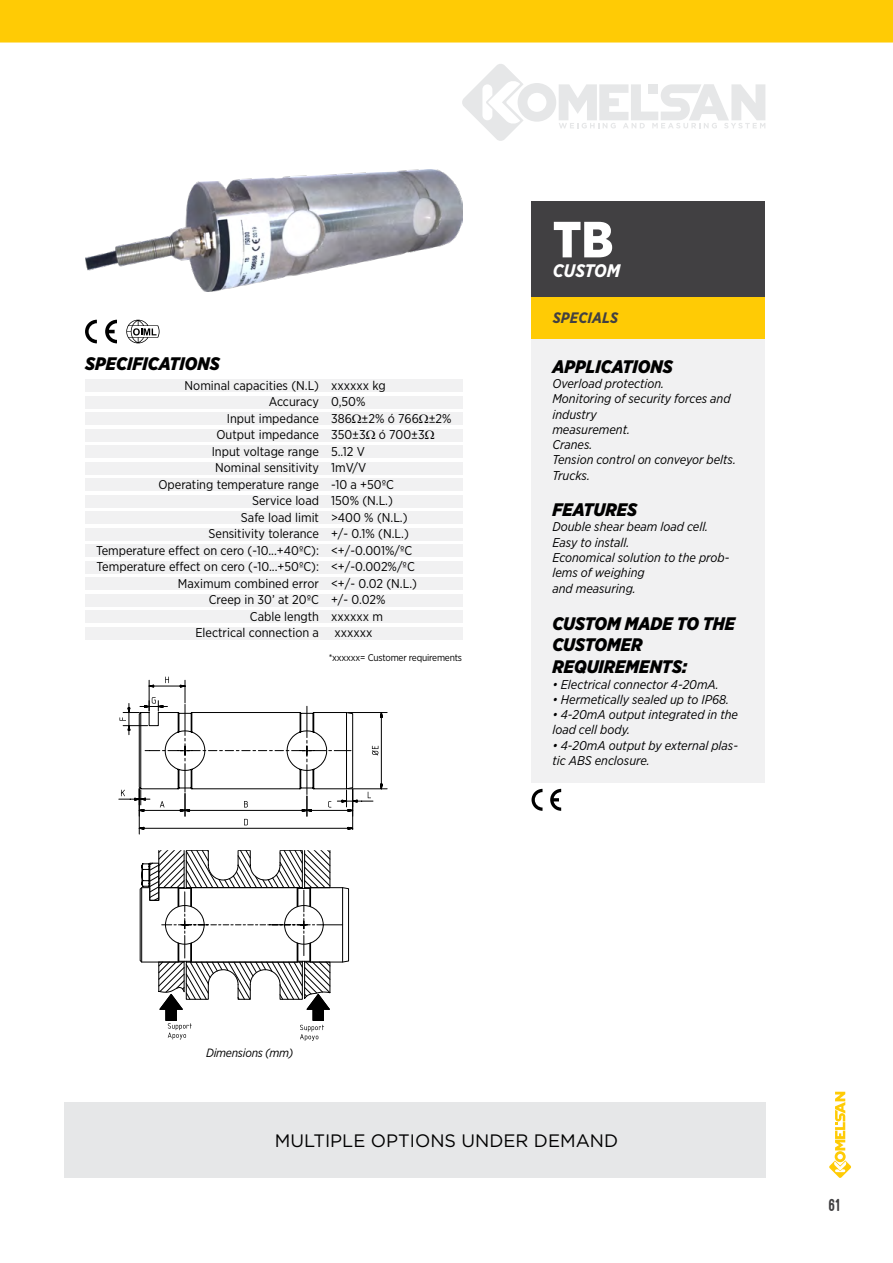
<style>
.page{position:relative;width:893px;height:1263px;background:#fff}
.page>*{position:absolute;margin:0;border:0;box-sizing:border-box;transform-origin:0 0}
.t1{font:900 50.85px "Gotham Narrow";color:#fff}
.t2{font:italic 900 18.15px/21.8px "Gotham Narrow";color:#000}
.t3{font:italic 700 18.15px "Gotham Narrow";letter-spacing:-.005em;color:#fff}
.t4{font:18px "Gotham";color:#000}
.t5{font:800 18px "Ostrich Sans";color:#414042}
.t6{font:italic 700 15.15px "Gotham Narrow";color:#414042}
.t7{font:12.75px "Gotham Narrow";color:#000}
.t8{font:italic 12.75px/15.3px "Gotham Narrow";color:#000}
.t9{font:italic 12px "Gotham Narrow";letter-spacing:-.02em;color:#000}
.t10{font:9.75px "Gotham Narrow";letter-spacing:-.02em;color:#000}
</style>
<div class="page">
<div style="left:531px;top:201px;width:234px;height:96px;background:#414042"></div>
<div style="left:531px;top:297px;width:234px;height:42px;background:#ffcb05"></div>
<div style="left:531px;top:339px;width:234px;height:443px;background:#f1f1f2"></div>
<div style="left:85px;top:379px;width:377px;height:13px;background:#f1f1f2"></div>
<div style="left:85px;top:396px;width:377px;height:13px;background:#f1f1f2"></div>
<div style="left:85px;top:412px;width:377px;height:13px;background:#f1f1f2"></div>
<div style="left:85px;top:429px;width:377px;height:13px;background:#f1f1f2"></div>
<div style="left:85px;top:445px;width:377px;height:13px;background:#f1f1f2"></div>
<div style="left:85px;top:462px;width:377px;height:13px;background:#f1f1f2"></div>
<div style="left:85px;top:478px;width:377px;height:13px;background:#f1f1f2"></div>
<div style="left:85px;top:495px;width:377px;height:13px;background:#f1f1f2"></div>
<div style="left:85px;top:511px;width:377px;height:13px;background:#f1f1f2"></div>
<div style="left:85px;top:528px;width:377px;height:13px;background:#f1f1f2"></div>
<div style="left:85px;top:544px;width:377px;height:13px;background:#f1f1f2"></div>
<div style="left:85px;top:561px;width:377px;height:13px;background:#f1f1f2"></div>
<div style="left:85px;top:577px;width:377px;height:13px;background:#f1f1f2"></div>
<div style="left:85px;top:594px;width:377px;height:13px;background:#f1f1f2"></div>
<div style="left:85px;top:610px;width:377px;height:13px;background:#f1f1f2"></div>
<div style="left:85px;top:627px;width:377px;height:13px;background:#f1f1f2"></div>
<svg style="left:126px;top:320px;width:34px;height:23px"></svg>
<svg style="left:85px;top:320px;width:32px;height:23px"></svg>
<svg style="left:531px;top:789px;width:30px;height:22px"></svg>
<div style="left:64px;top:1103px;width:701px;height:75px;background:#e6e7e8"></div>
<svg style="left:118px;top:677px;width:270px;height:157px"></svg>
<svg style="left:139px;top:850px;width:211px;height:191px"></svg>
<img style="left:85px;top:169px;width:377px;height:122px">
<svg style="left:829px;top:1092px;width:22px;height:86px"></svg>
<svg style="left:0;top:0;width:893px;height:141px"></svg>
<h2 class="t2" style="left:85px;top:353px;width:136px">SPECIFICATIONS</h2>
<p class="t7" style="left:185px;top:377px;width:203px">Nominal capacities (N.L) xxxxxx kg</p>
<p class="t7" style="left:269px;top:394px;width:98px">Accuracy 0,50%</p>
<p class="t7" style="left:227px;top:410px;width:226px">Input impedance 386 ±2% ó 766 ±2%</p>
<p class="t7" style="left:216px;top:427px;width:210px">Output impedance 350±3 ó 700±3</p>
<p class="t7" style="left:212px;top:443px;width:155px">Input voltage range 5..12 V</p>
<p class="t7" style="left:215px;top:460px;width:153px">Nominal sensitivity 1mV/V</p>
<p class="t7" style="left:158px;top:476px;width:237px">Operating temperature range -10 a +50ºC</p>
<p class="t7" style="left:252px;top:493px;width:142px">Service load 150% (N.L.)</p>
<p class="t7" style="left:241px;top:509px;width:168px">Safe load limit &gt;400 % (N.L.)</p>
<p class="t7" style="left:208px;top:526px;width:202px">Sensitivity tolerance +/- 0.1% (N.L.)</p>
<p class="t7" style="left:96px;top:542px;width:318px">Temperature effect on cero (-10...+40ºC): &lt;+/-0.001%/ºC</p>
<p class="t7" style="left:97px;top:559px;width:320px">Temperature effect on cero (-10...+50ºC): &lt;+/-0.002%/ºC</p>
<p class="t7" style="left:178px;top:575px;width:241px">Maximum combined error &lt;+/- 0.02 (N.L.)</p>
<p class="t7" style="left:209px;top:592px;width:178px">Creep in 30’ at 20ºC +/- 0.02%</p>
<p class="t7" style="left:250px;top:608px;width:135px">Cable length xxxxxx m</p>
<p class="t7" style="left:195px;top:625px;width:179px">Electrical connection a xxxxxx</p>
<p class="t10" style="left:329px;top:651px;width:135px">*xxxxxx= Customer requirements</p>
<h1 class="t1" style="left:553px;top:206px;width:62px">TB</h1>
<h2 class="t3" style="left:553px;top:259px;width:69px">CUSTOM</h2>
<p class="t6" style="left:553px;top:308px;width:67px">SPECIALS</p>
<h2 class="t2" style="left:552px;top:355px;width:122px">APPLICATIONS</h2>
<p class="t8" style="left:552px;top:375px;width:185px">Overload protection.<br>Monitoring of security forces and industry<br>measurement.<br>Cranes.<br>Tension control on conveyor belts.<br>Trucks.</p>
<h2 class="t2" style="left:552px;top:499px;width:86px">FEATURES</h2>
<p class="t8" style="left:552px;top:519px;width:178px">Double shear beam load cell.<br>Easy to install.<br>Economical solution to the prob&shy;lems of weighing<br>and measuring.</p>
<h2 class="t2" style="left:552px;top:612px;width:184px">CUSTOM MADE TO THE<br>CUSTOMER<br>REQUIREMENTS:</h2>
<p class="t8" style="left:552px;top:676px;width:168px">• Electrical connector 4-20mA.</p>
<p class="t8" style="left:552px;top:691px;width:178px">• Hermetically sealed up to IP68.</p>
<p class="t8" style="left:552px;top:707px;width:187px">• 4-20mA output integrated in the load cell body.</p>
<p class="t8" style="left:552px;top:737px;width:187px">• 4-20mA output by external plas&shy;tic ABS enclosure.</p>
<p class="t9" style="left:206px;top:1045px;width:89px">Dimensions (mm)</p>
<h3 class="t4" style="left:275px;top:1129px;width:345px">MULTIPLE OPTIONS UNDER DEMAND</h3>
<h3 class="t5" style="left:829px;top:1195px;width:12px">61</h3>
</div>
